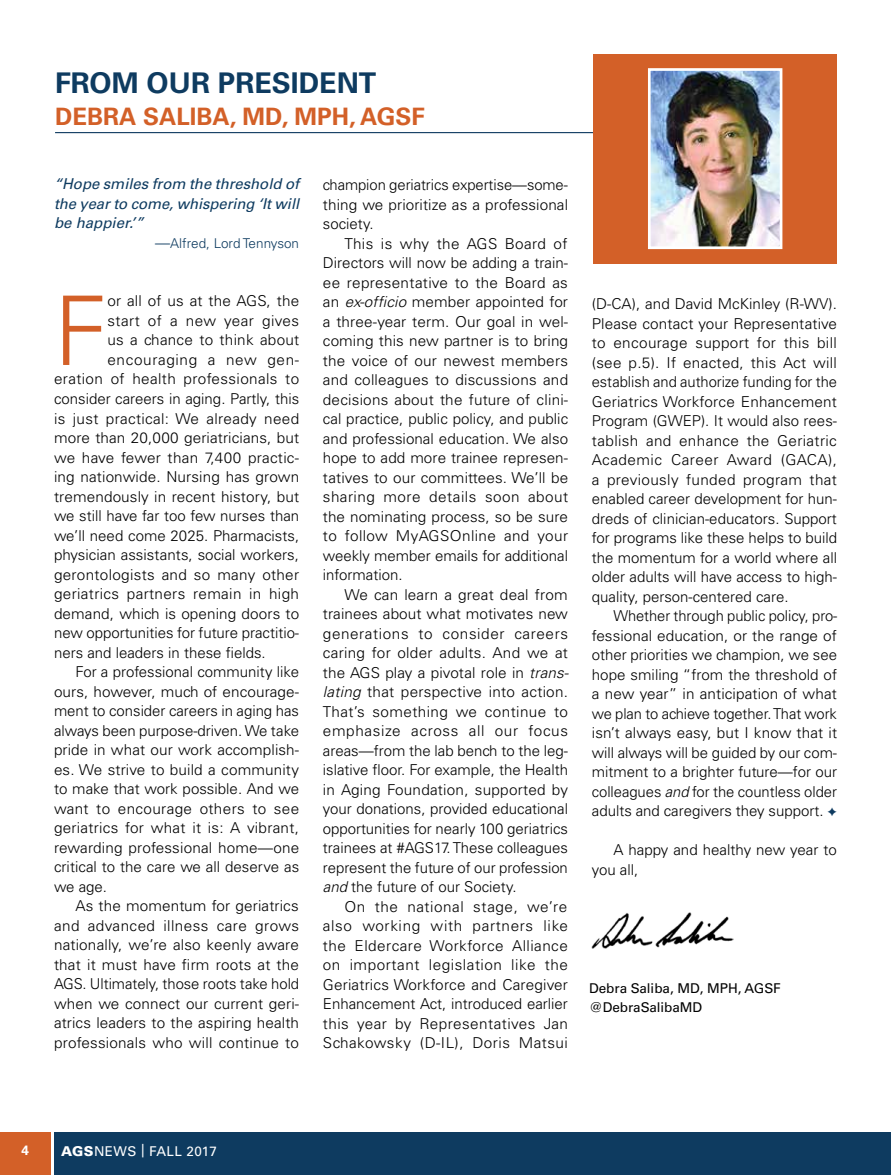
<style>
.page{position:relative;width:891px;height:1175px;background:#fff}
.page>*{position:absolute;margin:0;border:0;box-sizing:border-box;transform-origin:0 0}
.t1{font:300 96px "Univers";color:#d36028}
.t2{font:700 28.5px "Univers";color:#0e3b60}
.t3{font:700 24px "Univers";color:#d36028}
.t4{font:300 15px/19.5px "Univers";letter-spacing:.005em;color:#000;text-align:justify}
.t5{font:300 15px "Univers";letter-spacing:.025em;color:#000}
.t6{font:italic 15px/19.5px "Univers";letter-spacing:-.005em;color:#0e3b60;text-align:justify}
.t7{font:300 15px "Univers";letter-spacing:.03em;color:#000}
.t8{font:300 15px "Univers";letter-spacing:.045em;color:#000}
.t9{font:13.5px/19.5px "Univers";letter-spacing:-.005em;color:#000}
.t10{font:300 13.5px "Univers";color:#0e3b60}
.t11{font:13.5px "Univers";letter-spacing:.03em;color:#fff}
.t12{font:700 13.5px "Univers";color:#fff}
.s1{font-size:15px}
.s2{font-style:italic}
.s3{color:#0e3b60}
.s4{font-weight:900}
</style>
<div class="page">
<div style="left:54px;top:1132px;width:837px;height:42px;background:#0e3b60"></div>
<div style="left:0;top:1132px;width:51px;height:42px;background:#d36028"></div>
<img style="left:592px;top:912px;width:141px;height:36px">
<hr style="left:55px;top:132px;width:544px;height:1px;background:#0e3b60">
<div style="left:593px;top:54px;width:244px;height:209px;background:#d36028"></div>
<img style="left:652px;top:72px;width:126px;height:173px">
<div style="left:648px;top:68px;width:134px;height:181px;border:3px solid #fff"></div>
<h2 class="t2" style="left:55px;top:67px;width:323px">FROM OUR PRESIDENT</h2>
<h3 class="t3" style="left:55px;top:102px;width:371px">DEBRA SALIBA, MD, MPH, AGSF</h3>
<p class="t6" style="left:54px;top:174px;width:247px">“Hope smiles from the threshold of the year to come, whispering ‘It will be happier.’”</p>
<p class="t10" style="left:155px;top:235px;width:145px"><span class="s1">—</span>Alfred, Lord Tennyson</p>
<h1 class="t1" style="left:54px;top:273px;width:55px">F</h1>
<p class="t4" style="left:107px;top:291px;width:193px">or all of us at the AGS, the</p>
<p class="t5" style="left:107px;top:311px;width:193px">start of a new year gives</p>
<p class="t4" style="left:107px;top:330px;width:193px">us a chance to think about</p>
<p class="t8" style="left:107px;top:350px;width:193px">encouraging a new gen-</p>
<p class="t5" style="left:54px;top:370px;width:247px">eration of health professionals to</p>
<p class="t4" style="left:54px;top:389px;width:247px">consider careers in aging. Partly, this</p>
<p class="t4" style="left:54px;top:408px;width:247px">is just practical: We already need</p>
<p class="t4" style="left:54px;top:428px;width:247px">more than 20,000 geriatricians, but</p>
<p class="t4" style="left:54px;top:447px;width:247px">we have fewer than 7,400 practic-</p>
<p class="t4" style="left:54px;top:467px;width:247px">ing nationwide. Nursing has grown</p>
<p class="t4" style="left:54px;top:486px;width:247px">tremendously in recent history, but</p>
<p class="t4" style="left:54px;top:506px;width:247px">we still have far too few nurses than</p>
<p class="t4" style="left:54px;top:525px;width:247px">we’ll need come 2025. Pharmacists,</p>
<p class="t4" style="left:54px;top:545px;width:247px">physician assistants, social workers,</p>
<p class="t4" style="left:54px;top:564px;width:247px">gerontologists and so many other</p>
<p class="t5" style="left:54px;top:584px;width:247px">geriatrics partners remain in high</p>
<p class="t4" style="left:54px;top:603px;width:247px">demand, which is opening doors to</p>
<p class="t4" style="left:54px;top:623px;width:247px">new opportunities for future practitio-</p>
<p class="t4" style="left:54px;top:642px;width:213px">ners and leaders in these fields.</p>
<p class="t4" style="left:76px;top:662px;width:225px">For a professional community like</p>
<p class="t4" style="left:54px;top:681px;width:247px">ours, however, much of encourage-</p>
<p class="t4" style="left:54px;top:701px;width:247px">ment to consider careers in aging has</p>
<p class="t4" style="left:54px;top:720px;width:247px">always been purpose-driven. We take</p>
<p class="t4" style="left:54px;top:740px;width:247px">pride in what our work accomplish-</p>
<p class="t4" style="left:54px;top:759px;width:247px">es. We strive to build a community</p>
<p class="t4" style="left:54px;top:779px;width:247px">to make that work possible. And we</p>
<p class="t5" style="left:54px;top:799px;width:247px">want to encourage others to see</p>
<p class="t4" style="left:54px;top:818px;width:247px">geriatrics for what it is: A vibrant,</p>
<p class="t4" style="left:54px;top:837px;width:247px">rewarding professional home—one</p>
<p class="t4" style="left:54px;top:857px;width:247px">critical to the care we all deserve as</p>
<p class="t4" style="left:54px;top:876px;width:55px">we age.</p>
<p class="t4" style="left:76px;top:896px;width:225px">As the momentum for geriatrics</p>
<p class="t7" style="left:54px;top:916px;width:247px">and advanced illness care grows</p>
<p class="t4" style="left:54px;top:935px;width:247px">nationally, we’re also keenly aware</p>
<p class="t4" style="left:54px;top:954px;width:247px">that it must have firm roots at the</p>
<p class="t4" style="left:54px;top:974px;width:247px">AGS. Ultimately, those roots take hold</p>
<p class="t4" style="left:54px;top:993px;width:247px">when we connect our current geri-</p>
<p class="t4" style="left:54px;top:1013px;width:247px">atrics leaders to the aspiring health</p>
<p class="t4" style="left:54px;top:1032px;width:247px">professionals who will continue to</p>
<p class="t4" style="left:323px;top:175px;width:247px">champion geriatrics expertise—some&shy;thing we prioritize as a professional society.</p>
<p class="t4" style="left:323px;top:233px;width:247px;text-indent:22px">This is why the AGS Board of Directors will now be adding a train&shy;ee representative to the Board as an <span class="s2">ex-officio</span> member appointed for a three-year term. Our goal in wel&shy;coming this new partner is to bring the voice of our newest members and colleagues to discussions and decisions about the future of clini&shy;cal practice, public policy, and public and professional education. We also hope to add more trainee represen&shy;tatives to our committees. We’ll be sharing more details soon about the nominating process, so be sure to follow MyAGSOnline and your weekly member emails for additional information.</p>
<p class="t4" style="left:323px;top:584px;width:247px;text-indent:22px">We can learn a great deal from trainees about what motivates new generations to consider careers caring for older adults. And we at the AGS play a pivotal role in <span class="s2">trans&shy;lating</span> that perspective into action.<br>That’s something we continue to emphasize across all our focus areas—from the lab bench to the leg&shy;islative floor. For example, the Health in Aging Foundation, supported by your donations, provided educational opportunities for nearly 100 geriatrics trainees at #AGS17. These colleagues represent the future of our profession <span class="s2">and</span> the future of our Society.</p>
<p class="t4" style="left:323px;top:896px;width:247px;text-indent:22px">On the national stage, we’re also working with partners like the Eldercare Workforce Alliance on important legislation like the Geriatrics Workforce and Caregiver Enhancement Act, introduced earlier this year by Representatives Jan Schakowsky (D-IL), Doris Matsui</p>
<p class="t4" style="left:592px;top:294px;width:247px">(D-CA), and David McKinley (R-WV).<br>Please contact your Representative to encourage support for this bill (see p.5). If enacted, this Act will establish and authorize funding for the Geriatrics Workforce Enhancement Program (GWEP). It would also rees&shy;tablish and enhance the Geriatric Academic Career Award (GACA), a previously funded program that enabled career development for hun&shy;dreds of clinician-educators. Support for programs like these helps to build the momentum for a world where all older adults will have access to high&shy;quality, person-centered care.</p>
<p class="t4" style="left:592px;top:606px;width:247px;text-indent:22px">Whether through public policy, pro&shy;fessional education, or the range of other priorities we champion, we see hope smiling “from the threshold of a new year” in anticipation of what we plan to achieve together. That work isn’t always easy, but I know that it will always will be guided by our com&shy;mitment to a brighter future—for our colleagues <span class="s2">and</span> for the countless older adults and caregivers they support. <span class="s3">✦</span></p>
<p class="t4" style="left:592px;top:840px;width:246px;text-indent:22px">A happy and healthy new year to you all,</p>
<p class="t9" style="left:589px;top:978px;width:193px">Debra Saliba, MD, MPH, AGSF @DebraSalibaMD</p>
<p class="t12" style="left:22px;top:1142px;width:9px">4</p>
<p class="t11" style="left:61px;top:1143px;width:157px"><span class="s4">AGS</span>NEWS | FALL 2017</p>
</div>
